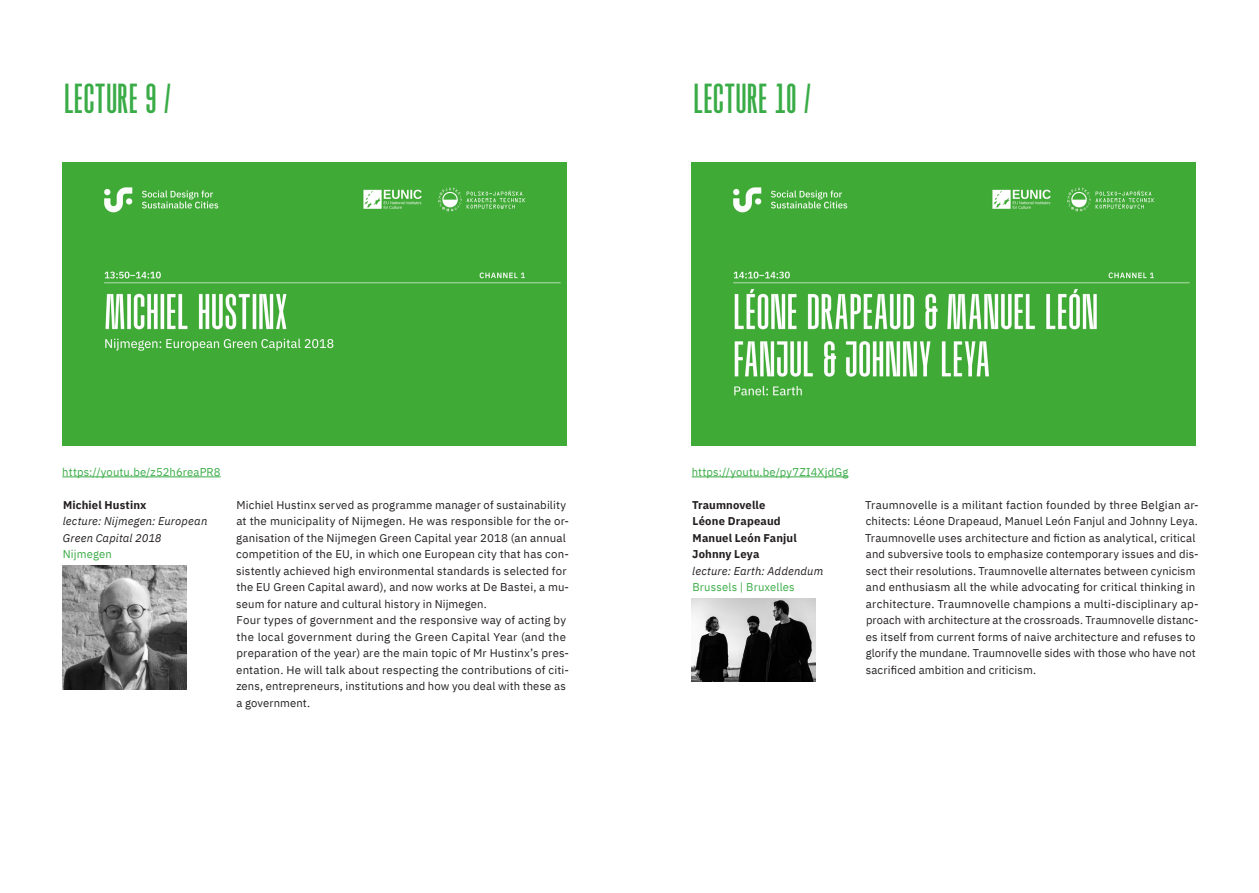
<style>
.page{position:relative;width:1259px;height:893px;background:#fff}
.page>*{position:absolute;margin:0;border:0;box-sizing:border-box;transform-origin:0 0}
.t1{font:900 37.5px "Pionek";color:#3aac47}
.t2{font:11.25px/16.5px "IBM Plex Sans";letter-spacing:.015em;color:#231f20}
.t3{font:11.25px "IBM Plex Sans";letter-spacing:.015em;color:#3aac47}
.t4{font:700 11.25px/16.5px "IBM Plex Sans";letter-spacing:.015em;color:#231f20}
.t5{font:italic 11.25px/16.5px "IBM Plex Sans";letter-spacing:.015em;color:#231f20}
</style>
<div class="page">
<img style="left:62px;top:566px;width:124px;height:123px">
<img style="left:692px;top:599px;width:124px;height:82px">
<div style="left:62px;top:162px;width:504px;height:283px;background:#3faa36"></div>
<img style="left:692px;top:162px;width:504px;height:284px">
<hr style="left:62px;top:477px;width:159px;height:1px;background:#3aac47">
<hr style="left:692px;top:477px;width:156px;height:1px;background:#3aac47">
<h1 class="t1" style="left:64px;top:75px;width:109px">LECTURE 9 /</h1>
<h1 class="t1" style="left:693px;top:75px;width:119px">LECTURE 10 /</h1>
<p class="t3" style="left:62px;top:463px;width:160px">https://youtu.be/z52h6reaPR8</p>
<p class="t3" style="left:692px;top:463px;width:158px">https://youtu.be/py7ZI4XjdGg</p>
<p class="t4" style="left:63px;top:496px;width:85px">Michiel Hustinx</p>
<p class="t5" style="left:63px;top:512px;width:146px">lecture: Nijmegen: European<br>Green Capital 2018</p>
<p class="t3" style="left:63px;top:546px;width:50px">Nijmegen</p>
<p class="t2" style="left:236px;top:496px;width:334px">Michiel Hustinx served as programme manager of sustainability at the municipality of Nijmegen. He was responsible for the or&shy;ganisation of the Nijmegen Green Capital year 2018 (an annual competition of the EU, in which one European city that has con&shy;sistently achieved high environmental standards is selected for the EU Green Capital award), and now works at De Bastei, a mu&shy;seum for nature and cultural history in Nijmegen.<br>Four types of government and the responsive way of acting by the local government during the Green Capital Year (and the preparation of the year) are the main topic of Mr Hustinx’s pres&shy;entation. He will talk about respecting the contributions of citi&shy;zens, entrepreneurs, institutions and how you deal with these as a government.</p>
<p class="t4" style="left:692px;top:496px;width:106px">Traumnovelle<br>Léone Drapeaud<br>Manuel León Fanjul<br>Johnny Leya</p>
<p class="t5" style="left:692px;top:562px;width:132px">lecture: Earth: Addendum</p>
<p class="t3" style="left:692px;top:579px;width:104px">Brussels | Bruxelles</p>
<p class="t2" style="left:865px;top:496px;width:335px">Traumnovelle is a militant faction founded by three Belgian ar&shy;chitects: Léone Drapeaud, Manuel León Fanjul and Johnny Leya.<br>Traumnovelle uses architecture and fiction as analytical, critical and subversive tools to emphasize contemporary issues and dis&shy;sect their resolutions. Traumnovelle alternates between cynicism and enthusiasm all the while advocating for critical thinking in architecture. Traumnovelle champions a multi-disciplinary ap&shy;proach with architecture at the crossroads. Traumnovelle distanc&shy;es itself from current forms of naive architecture and refuses to glorify the mundane. Traumnovelle sides with those who have not sacrificed ambition and criticism.</p>
</div>
